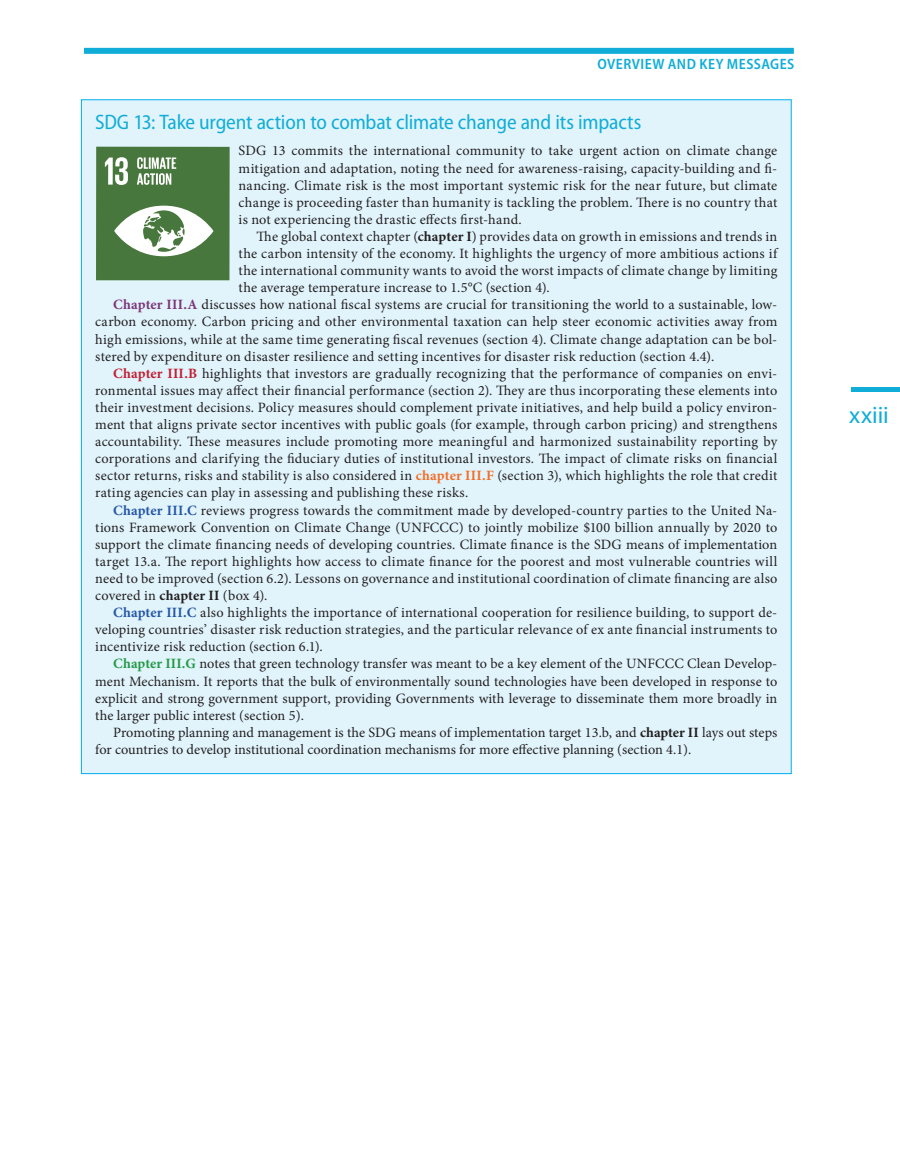
<style>
.page{position:relative;width:900px;height:1170px;background:#fff}
.page>*{position:absolute;margin:0;border:0;box-sizing:border-box;transform-origin:0 0}
.t1{font:24px "Myriad Pro";color:#10add9}
.t2{font:semi-condensed 21px "Myriad Pro";letter-spacing:-.01em;color:#10add9}
.t3{font:600 semi-condensed 15px "Myriad Pro";letter-spacing:.03em;color:#10add9}
.t4{font:14.25px/17.1px "Minion Pro";letter-spacing:.01em;color:#231f20;text-align:justify}
.s1{font-weight:700}
.s2{font-weight:700;color:#7b3779}
.s3{font-weight:700;color:#c21f32}
.s4{font-weight:700;color:#f36e27}
.s5{font-weight:700;color:#2758a6}
.s6{font-weight:700;color:#269947}
</style>
<div class="page">
<div style="left:84px;top:48px;width:710px;height:6px;background:#10add9"></div>
<div style="left:851px;top:387px;width:49px;height:5px;background:#10add9"></div>
<div style="left:81px;top:100px;width:710px;height:674px;background:#e1f4fc"></div>
<div style="left:96px;top:147px;width:134px;height:133px;background:#48773d"></div>
<svg style="left:114px;top:206px;width:99px;height:50px"></svg>
<svg style="left:105px;top:157px;width:23px;height:28px"></svg>
<svg style="left:137px;top:157px;width:39px;height:28px"></svg>
<p class="t3" style="left:597px;top:56px;width:199px">OVERVIEW AND KEY MESSAGES</p>
<h2 class="t2" style="left:95px;top:111px;width:548px">SDG 13: Take urgent action to combat climate change and its impacts</h2>
<p class="t4" style="left:239px;top:142px;width:540px">SDG 13 commits the international community to take urgent action on climate change mitigation and adaptation, noting the need for awareness-raising, capacity-building and fi&shy;nancing. Climate risk is the most important systemic risk for the near future, but climate change is proceeding faster than humanity is tackling the problem. There is no country that is not experiencing the drastic effects first-hand.</p>
<p class="t4" style="left:257px;top:228px;width:522px">The global context chapter (<span class="s1">chapter I</span>) provides data on growth in emissions and trends in</p>
<p class="t4" style="left:239px;top:245px;width:540px">the carbon intensity of the economy. It highlights the urgency of more ambitious actions if</p>
<p class="t4" style="left:239px;top:262px;width:540px">the international community wants to avoid the worst impacts of climate change by limiting</p>
<p class="t4" style="left:239px;top:279px;width:313px">the average temperature increase to 1.5°C (section 4).</p>
<p class="t4" style="left:113px;top:296px;width:666px"><span class="s2">Chapter III.A</span> discusses how national fiscal systems are crucial for transitioning the world to a sustainable, low-</p>
<p class="t4" style="left:95px;top:313px;width:684px">carbon economy. Carbon pricing and other environmental taxation can help steer economic activities away from</p>
<p class="t4" style="left:95px;top:331px;width:684px">high emissions, while at the same time generating fiscal revenues (section 4). Climate change adaptation can be bol-</p>
<p class="t4" style="left:95px;top:348px;width:621px">stered by expenditure on disaster resilience and setting incentives for disaster risk reduction (section 4.4).</p>
<p class="t4" style="left:113px;top:365px;width:666px"><span class="s3">Chapter III.B</span> highlights that investors are gradually recognizing that the performance of companies on envi-</p>
<p class="t4" style="left:95px;top:382px;width:684px">ronmental issues may affect their financial performance (section 2). They are thus incorporating these elements into</p>
<p class="t4" style="left:95px;top:399px;width:684px">their investment decisions. Policy measures should complement private initiatives, and help build a policy environ-</p>
<p class="t4" style="left:95px;top:416px;width:684px">ment that aligns private sector incentives with public goals (for example, through carbon pricing) and strengthens</p>
<p class="t4" style="left:95px;top:433px;width:684px">accountability. These measures include promoting more meaningful and harmonized sustainability reporting by</p>
<p class="t4" style="left:95px;top:450px;width:684px">corporations and clarifying the fiduciary duties of institutional investors. The impact of climate risks on financial</p>
<p class="t4" style="left:95px;top:467px;width:684px">sector returns, risks and stability is also considered in <span class="s4">chapter III.F</span> (section 3), which highlights the role that credit</p>
<p class="t4" style="left:95px;top:484px;width:375px">rating agencies can play in assessing and publishing these risks.</p>
<p class="t4" style="left:113px;top:502px;width:666px"><span class="s5">Chapter III.C</span> reviews progress towards the commitment made by developed-country parties to the United Na-</p>
<p class="t4" style="left:95px;top:519px;width:684px">tions Framework Convention on Climate Change (UNFCCC) to jointly mobilize $100 billion annually by 2020 to</p>
<p class="t4" style="left:95px;top:536px;width:684px">support the climate financing needs of developing countries. Climate finance is the SDG means of implementation</p>
<p class="t4" style="left:95px;top:553px;width:684px">target 13.a. The report highlights how access to climate finance for the poorest and most vulnerable countries will</p>
<p class="t4" style="left:95px;top:570px;width:684px">need to be improved (section 6.2). Lessons on governance and institutional coordination of climate financing are also</p>
<p class="t4" style="left:95px;top:587px;width:174px">covered in <span class="s1">chapter II</span> (box 4).</p>
<p class="t4" style="left:113px;top:604px;width:666px"><span class="s5">Chapter III.C</span> also highlights the importance of international cooperation for resilience building, to support de-</p>
<p class="t4" style="left:95px;top:621px;width:684px">veloping countries’ disaster risk reduction strategies, and the particular relevance of ex ante financial instruments to</p>
<p class="t4" style="left:95px;top:638px;width:229px">incentivize risk reduction (section 6.1).</p>
<p class="t4" style="left:113px;top:655px;width:666px"><span class="s6">Chapter III.G</span> notes that green technology transfer was meant to be a key element of the UNFCCC Clean Develop-</p>
<p class="t4" style="left:95px;top:673px;width:684px">ment Mechanism. It reports that the bulk of environmentally sound technologies have been developed in response to</p>
<p class="t4" style="left:95px;top:690px;width:684px">explicit and strong government support, providing Governments with leverage to disseminate them more broadly in</p>
<p class="t4" style="left:95px;top:707px;width:210px">the larger public interest (section 5).</p>
<p class="t4" style="left:113px;top:724px;width:666px">Promoting planning and management is the SDG means of implementation target 13.b, and <span class="s1">chapter II</span> lays out steps</p>
<p class="t4" style="left:95px;top:741px;width:598px">for countries to develop institutional coordination mechanisms for more effective planning (section 4.1).</p>
<h1 class="t1" style="left:849px;top:400px;width:41px">xxiii</h1>
</div>
